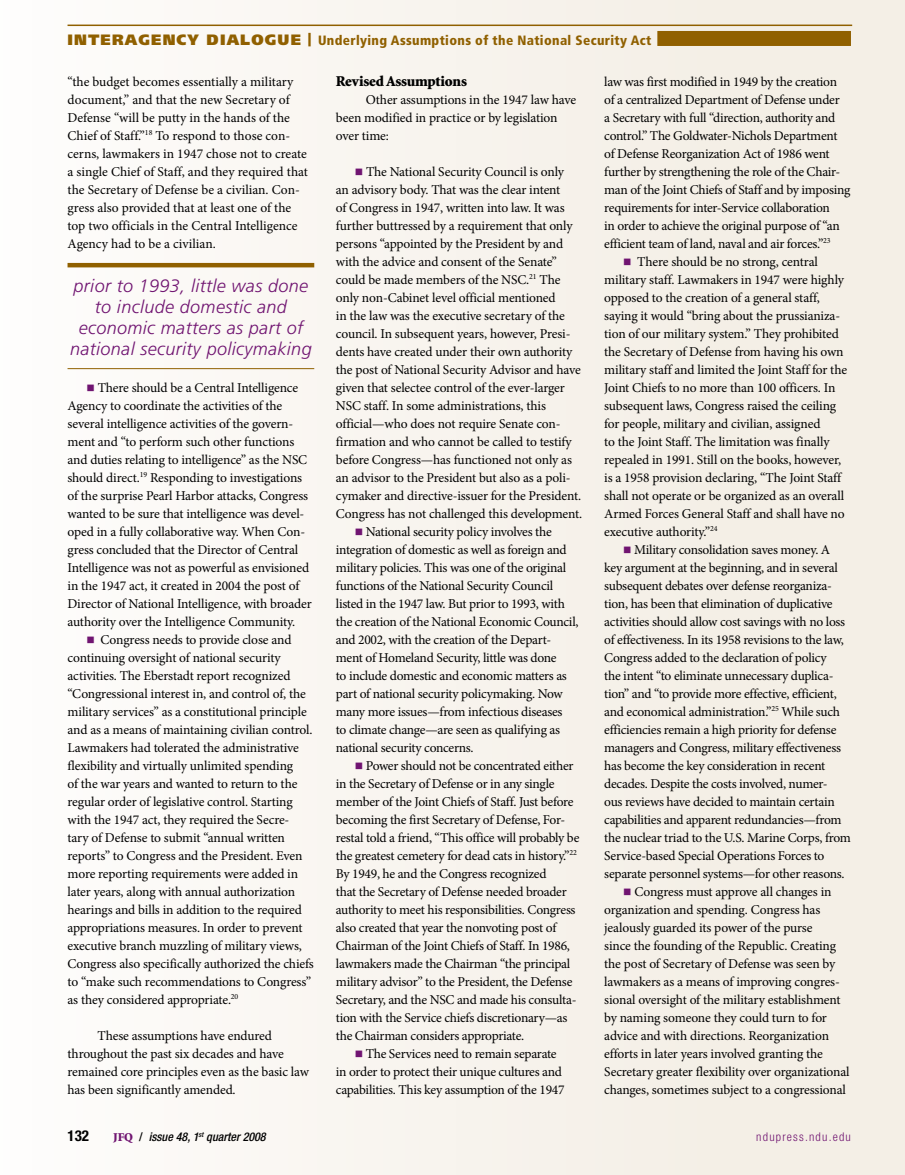
<style>
.page{position:relative;width:905px;height:1175px;background:#fff}
.page>*{position:absolute;margin:0;border:0;box-sizing:border-box;transform-origin:0 0}
.t1{font:italic 300 18px/21px "Frutiger LT Std";letter-spacing:.02em;color:#701471;text-align:center}
.t2{font:900 15px "Minion Std";letter-spacing:-.015em;color:#000}
.t3{font:700 condensed 15px "Helvetica Neue LT Std";color:#000}
.t4{font:13.5px/18px "Minion Pro";letter-spacing:-.015em;color:#000}
.t5{font:900 condensed 13.5px "Frutiger LT Std";letter-spacing:.025em;color:#906000}
.t6{font:italic 500 condensed 12px "Helvetica Neue LT Std";color:#000}
.t7{font:300 condensed 12px "Helvetica Neue LT Std";letter-spacing:.1em;color:#701471}
.s1{font-stretch:normal;font-size:15px}
.s2{font-stretch:normal}
.s3{color:#701471}
.s4{font-family:"Minion Std";font-weight:900;font-style:normal;font-stretch:normal;color:#701471}
.s5{font-style:normal}
</style>
<div class="page">
<div style="left:0;top:0;width:904px;height:1174px;background:linear-gradient(to right,#fdfcfa,#f2ece2)"></div>
<hr style="left:68px;top:263px;width:246px;height:4px;background:#906000">
<hr style="left:68px;top:368px;width:246px;height:1px;background:#906000">
<hr style="left:68px;top:25px;width:784px;height:1px;background:#906000">
<div style="left:657px;top:31px;width:193px;height:15px;background:#906000"></div>
<p class="t5" style="left:68px;top:32px;width:585px"><span class="s1">INTERAGENCY DIALOGUE</span> <span class="s2">|</span> Underlying Assumptions of the National Security Act</p>
<p class="t4" style="left:68px;top:72px;width:242px">“the budget becomes essentially a military document,” and that the new Secretary of Defense “will be putty in the hands of the Chief of Staff.”<sup>18</sup> To respond to those con&shy;cerns, lawmakers in 1947 chose not to create a single Chief of Staff, and they required that the Secretary of Defense be a civilian. Con&shy;gress also provided that at least one of the top two officials in the Central Intelligence Agency had to be a civilian.</p>
<h1 class="t1" style="left:70px;top:275px;width:243px">prior to 1993, little was done to include domestic and economic matters as part of national security policymaking</h1>
<p class="t4" style="left:68px;top:378px;width:246px;text-indent:19px"><span class="s3">■</span> There should be a Central Intelligence Agency to coordinate the activities of the several intelligence activities of the govern&shy;ment and “to perform such other functions and duties relating to intelligence” as the NSC should direct.<sup>19</sup> Responding to investigations of the surprise Pearl Harbor attacks, Congress wanted to be sure that intelligence was devel&shy;oped in a fully collaborative way. When Con&shy;gress concluded that the Director of Central Intelligence was not as powerful as envisioned in the 1947 act, it created in 2004 the post of Director of National Intelligence, with broader authority over the Intelligence Community.</p>
<p class="t4" style="left:68px;top:630px;width:248px;text-indent:19px"><span class="s3">■</span> Congress needs to provide close and continuing oversight of national security activities. The Eberstadt report recognized “Congressional interest in, and control of, the military services” as a constitutional principle and as a means of maintaining civilian control.<br>Lawmakers had tolerated the administrative flexibility and virtually unlimited spending<br>of the war years and wanted to return to the regular order of legislative control. Starting with the 1947 act, they required the Secre&shy;tary of Defense to submit “annual written reports” to Congress and the President. Even more reporting requirements were added in later years, along with annual authorization hearings and bills in addition to the required appropriations measures. In order to prevent executive branch muzzling of military views, Congress also specifically authorized the chiefs to “make such recommendations to Congress” as they considered appropriate.<sup>20</sup></p>
<p class="t4" style="left:68px;top:1026px;width:243px;text-indent:30px">These assumptions have endured throughout the past six decades and have remained core principles even as the basic law has been significantly amended.</p>
<p class="t2" style="left:336px;top:73px;width:132px">Revised Assumptions</p>
<p class="t4" style="left:336px;top:90px;width:242px;text-indent:30px">Other assumptions in the 1947 law have been modified in practice or by legislation over time:</p>
<p class="t4" style="left:336px;top:162px;width:248px;text-indent:19px"><span class="s3">■</span> The National Security Council is only<br>an advisory body. That was the clear intent<br>of Congress in 1947, written into law. It was further buttressed by a requirement that only persons “appointed by the President by and with the advice and consent of the Senate” could be made members of the NSC.<sup>21</sup> The only non-Cabinet level official mentioned<br>in the law was the executive secretary of the council. In subsequent years, however, Presi&shy;dents have created under their own authority the post of National Security Advisor and have given that selectee control of the ever-larger NSC staff. In some administrations, this official—who does not require Senate con&shy;firmation and who cannot be called to testify before Congress—has functioned not only as an advisor to the President but also as a poli&shy;cymaker and directive-issuer for the President.<br>Congress has not challenged this development.</p>
<p class="t4" style="left:336px;top:522px;width:244px;text-indent:19px"><span class="s3">■</span> National security policy involves the integration of domestic as well as foreign and military policies. This was one of the original functions of the National Security Council listed in the 1947 law. But prior to 1993, with the creation of the National Economic Council, and 2002, with the creation of the Depart&shy;ment of Homeland Security, little was done<br>to include domestic and economic matters as part of national security policymaking. Now many more issues—from infectious diseases<br>to climate change—are seen as qualifying as national security concerns.</p>
<p class="t4" style="left:336px;top:756px;width:245px;text-indent:19px"><span class="s3">■</span> Power should not be concentrated either in the Secretary of Defense or in any single member of the Joint Chiefs of Staff. Just before becoming the first Secretary of Defense, For&shy;restal told a friend, “This office will probably be the greatest cemetery for dead cats in history.”<sup>22<br></sup>By 1949, he and the Congress recognized<br>that the Secretary of Defense needed broader authority to meet his responsibilities. Congress also created that year the nonvoting post of Chairman of the Joint Chiefs of Staff. In 1986, lawmakers made the Chairman “the principal military advisor” to the President, the Defense Secretary, and the NSC and made his consulta&shy;tion with the Service chiefs discretionary—as the Chairman considers appropriate.</p>
<p class="t4" style="left:336px;top:1044px;width:230px;text-indent:19px"><span class="s3">■</span> The Services need to remain separate in order to protect their unique cultures and capabilities. This key assumption of the 1947</p>
<p class="t4" style="left:604px;top:72px;width:248px">law was first modified in 1949 by the creation of a centralized Department of Defense under<br>a Secretary with full “direction, authority and control.” The Goldwater-Nichols Department of Defense Reorganization Act of 1986 went further by strengthening the role of the Chair&shy;man of the Joint Chiefs of Staff and by imposing requirements for inter-Service collaboration<br>in order to achieve the original purpose of “an efficient team of land, naval and air forces.”<sup>23</sup></p>
<p class="t4" style="left:604px;top:252px;width:244px;text-indent:19px"><span class="s3">■</span> There should be no strong, central military staff. Lawmakers in 1947 were highly opposed to the creation of a general staff, saying it would “bring about the prussianiza&shy;tion of our military system.” They prohibited the Secretary of Defense from having his own military staff and limited the Joint Staff for the Joint Chiefs to no more than 100 officers. In subsequent laws, Congress raised the ceiling for people, military and civilian, assigned<br>to the Joint Staff. The limitation was finally repealed in 1991. Still on the books, however, is a 1958 provision declaring, “The Joint Staff shall not operate or be organized as an overall Armed Forces General Staff and shall have no executive authority.”<sup>24</sup></p>
<p class="t4" style="left:604px;top:540px;width:248px;text-indent:19px"><span class="s3">■</span> Military consolidation saves money. A key argument at the beginning, and in several subsequent debates over defense reorganiza&shy;tion, has been that elimination of duplicative activities should allow cost savings with no loss of effectiveness. In its 1958 revisions to the law, Congress added to the declaration of policy<br>the intent “to eliminate unnecessary duplica&shy;tion” and “to provide more effective, efficient, and economical administration.”<sup>25</sup> While such efficiencies remain a high priority for defense managers and Congress, military effectiveness has become the key consideration in recent decades. Despite the costs involved, numer-<br>ous reviews have decided to maintain certain capabilities and apparent redundancies—from the nuclear triad to the U.S. Marine Corps, from Service-based Special Operations Forces to separate personnel systems—for other reasons.</p>
<p class="t4" style="left:604px;top:882px;width:247px;text-indent:19px"><span class="s3">■</span> Congress must approve all changes in organization and spending. Congress has jealously guarded its power of the purse<br>since the founding of the Republic. Creating the post of Secretary of Defense was seen by lawmakers as a means of improving congres&shy;sional oversight of the military establishment by naming someone they could turn to for advice and with directions. Reorganization efforts in later years involved granting the Secretary greater flexibility over organizational changes, sometimes subject to a congressional</p>
<p class="t3" style="left:68px;top:1126px;width:23px">132</p>
<p class="t6" style="left:113px;top:1129px;width:154px"><span class="s4">JFQ</span> <span class="s5">/</span> issue 48, 1<sup>st</sup> quarter 2008</p>
<p class="t7" style="left:756px;top:1129px;width:96px">ndupress.ndu.edu</p>
</div>
